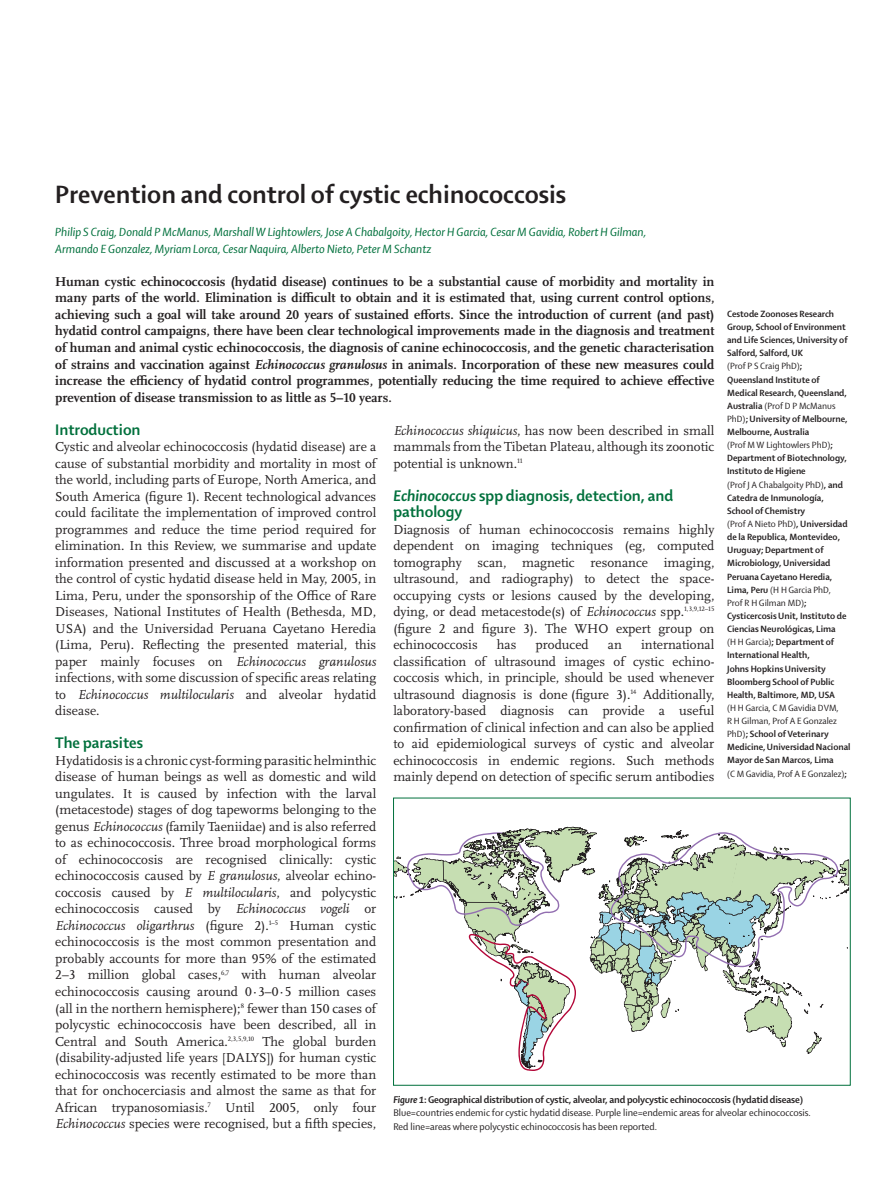
<style>
.page{position:relative;width:893px;height:1200px;background:#fff}
.page>*{position:absolute;margin:0;border:0;box-sizing:border-box;transform-origin:0 0}
.t1{font:700 27px "Shaker 2 Lancet";color:#231f20}
.t2{font:700 16.5px/16.5px "Shaker 2 Lancet";color:#00703c}
.t3{font:13.5px/16.5px "Scala Lancet Pro";color:#231f20;text-align:justify}
.t4{font:700 13.5px/16.5px "Scala Lancet Pro";color:#231f20;text-align:justify}
.t5{font:italic 12.75px/16.5px "Shaker 2 Lancet";color:#00703c}
.t6{font:10.5px/13.2px "Shaker 2 Lancet";color:#231f20}
.t7{font:700 9.75px/13.2px "Shaker 2 Lancet";color:#231f20}
.t8{font:9.75px/13px "Shaker 2 Lancet";color:#231f20}
.s1{font-style:italic}
.s2{font-weight:400}
.s3{font-weight:700}
.s4{font-weight:700;font-style:italic}
</style>
<div class="page">
<svg style="left:395px;top:826px;width:453px;height:244px"></svg>
<h1 class="t1" style="left:55px;top:184px;width:512px">Prevention and control of cystic echinococcosis</h1>
<p class="t5" style="left:55px;top:225px;width:593px">Philip S Craig, Donald P McManus, Marshall W Lightowlers, Jose A Chabalgoity, Hector H Garcia, Cesar M Gavidia, Robert H Gilman,<br>Armando E Gonzalez, Myriam Lorca, Cesar Naquira, Alberto Nieto, Peter M Schantz</p>
<p class="t4" style="left:55px;top:274px;width:661px">Human cystic echinococcosis (hydatid disease) continues to be a substantial cause of morbidity and mortality in many parts of the world. Elimination is difficult to obtain and it is estimated that, using current control options, achieving such a goal will take around 20 years of sustained efforts. Since the introduction of current (and past) hydatid control campaigns, there have been clear technological improvements made in the diagnosis and treatment of human and animal cystic echinococcosis, the diagnosis of canine echinococcosis, and the genetic characterisation of strains and vaccination against <span class="s1">Echinococcus granulosus</span> in animals. Incorporation of these new measures could increase the efficiency of hydatid control programmes, potentially reducing the time required to achieve effective prevention of disease transmission to as little as 5–10 years.</p>
<p class="t2" style="left:55px;top:422px;width:87px">Introduction</p>
<p class="t3" style="left:55px;top:439px;width:323px">Cystic and alveolar echinococcosis (hydatid disease) are a cause of substantial morbidity and mortality in most of the world, including parts of Europe, North America, and South America (figure 1). Recent technological advances could facilitate the implementation of improved control programmes and reduce the time period required for elimination. In this Review, we summarise and update information presented and discussed at a workshop on the control of cystic hydatid disease held in May, 2005, in Lima, Peru, under the sponsorship of the Office of Rare Diseases, National Institutes of Health (Bethesda, MD, USA) and the Universidad Peruana Cayetano Heredia (Lima, Peru). Reflecting the presented material, this paper mainly focuses on <span class="s1">Echinococcus granulosus </span>infections, with some discussion of specific areas relating to <span class="s1">Echinococcus multilocularis</span> and alveolar hydatid disease.</p>
<p class="t2" style="left:55px;top:736px;width:89px">The parasites</p>
<p class="t3" style="left:55px;top:753px;width:323px">Hydatidosis is a chronic cyst-forming parasitic helminthic disease of human beings as well as domestic and wild ungulates. It is caused by infection with the larval (metacestode) stages of dog tapeworms belonging to the genus <span class="s1">Echinococcus</span> (family Taeniidae) and is also referred to as echinococcosis. Three broad morphological forms of echinococcosis are recognised clinically: cystic echinococcosis caused by <span class="s1">E granulosus</span>, alveolar echino&shy;coccosis caused by <span class="s1">E multilocularis</span>, and polycystic echinococcosis caused by <span class="s1">Echinococcus vogeli</span> or <span class="s1">Echinococcus oligarthrus</span> (figure 2).<sup>1–5</sup> Human cystic echinococcosis is the most common presentation and probably accounts for more than 95% of the estimated 2–3 million global cases,<sup>6,7</sup> with human alveolar echinococcosis causing around 0·3–0·5 million cases (all in the northern hemisphere);<sup>8</sup> fewer than 150 cases of polycystic echinococcosis have been described, all in Central and South America.<sup>2,3,5,9,10</sup> The global burden (disability-adjusted life years [DALYS]) for human cystic echinococcosis was recently estimated to be more than that for onchocerciasis and almost the same as that for African trypanosomiasis.<sup>7</sup> Until 2005, only four <span class="s1">Echinococcus</span> species were recognised, but a fifth species,</p>
<p class="t7" style="left:727px;top:308px;width:122px">Cestode Zoonoses Research<br>Group, School of Environment and Life Sciences, University of<br>Salford, Salford, UK<br><span class="s2">(Prof P S Craig PhD)</span>;<br>Queensland Institute of<br>Medical Research, Queensland,<br>Australia <span class="s2">(Prof D P McManus<br>PhD)</span>; University of Melbourne,<br>Melbourne, Australia<br><span class="s2">(Prof M W Lightowlers PhD)</span>;<br>Department of Biotechnology,<br>Instituto de Higiene<br><span class="s2">(Prof J A Chabalgoity PhD)</span>, and<br>Catedra de Inmunología,<br>School of Chemistry<br><span class="s2">(Prof A Nieto PhD)</span>, Universidad de la Republica, Montevideo,<br>Uruguay; Department of<br>Microbiology, Universidad<br>Peruana Cayetano Heredia,<br>Lima, Peru <span class="s2">(H H Garcia PhD,<br>Prof R H Gilman MD)</span>;<br>Cysticercosis Unit, Instituto de<br>Ciencias Neurológicas, Lima<br><span class="s2">(H H Garcia)</span>; Department of<br>International Health,<br>Johns Hopkins University<br>Bloomberg School of Public<br>Health, Baltimore, MD, USA</p>
<p class="t8" style="left:727px;top:702px;width:125px">(H H Garcia, C M Gavidia DVM,<br>R H Gilman, Prof A E Gonzalez<br>PhD)<span class="s3">; School of Veterinary<br>Medicine, Universidad Nacional<br>Mayor de San Marcos, Lima<br></span>(C M Gavidia, Prof A E Gonzalez)<span class="s3">;</span></p>
<p class="t3" style="left:393px;top:423px;width:323px"><span class="s1">Echinococcus shiquicus</span>, has now been described in small mammals from the Tibetan Plateau, although its zoonotic potential is unknown.<sup>11</sup></p>
<p class="t2" style="left:393px;top:488px;width:281px"><span class="s1">Echinococcus</span> spp diagnosis, detection, and pathology</p>
<p class="t3" style="left:393px;top:522px;width:323px">Diagnosis of human echinococcosis remains highly dependent on imaging techniques (eg, computed tomography scan, magnetic resonance imaging, ultrasound, and radiography) to detect the space&shy;occupying cysts or lesions caused by the developing, dying, or dead metacestode(s) of <span class="s1">Echinococcus</span> spp.<sup>1,3,9,12–15 </sup>(figure 2 and figure 3). The WHO expert group on echinococcosis</p>
<p class="t3" style="left:393px;top:637px;width:323px;text-indent:248px">international classification of ultrasound images of cystic echino&shy;coccosis which, in principle, should be used whenever ultrasound diagnosis is done (figure 3).<sup>14</sup> Additionally, laboratory-based diagnosis can provide a useful confirmation of clinical infection and can also be applied to aid epidemiological surveys of cystic and alveolar echinococcosis in endemic regions. Such methods mainly depend on detection of specific serum antibodies</p>
<p class="t3" style="left:497px;top:637px;width:21px">has</p>
<p class="t3" style="left:535px;top:637px;width:55px">produced</p>
<p class="t3" style="left:608px;top:637px;width:16px">an</p>
<p class="t6" style="left:393px;top:1093px;width:419px"><span class="s4">Figure 1</span><span class="s3">: Geographical distribution of cystic, alveolar, and polycystic echinococcosis (hydatid disease)<br></span>Blue=countries endemic for cystic hydatid disease. Purple line=endemic areas for alveolar echinococcosis.<br>Red line=areas where polycystic echinococcosis has been reported.</p>
</div>
